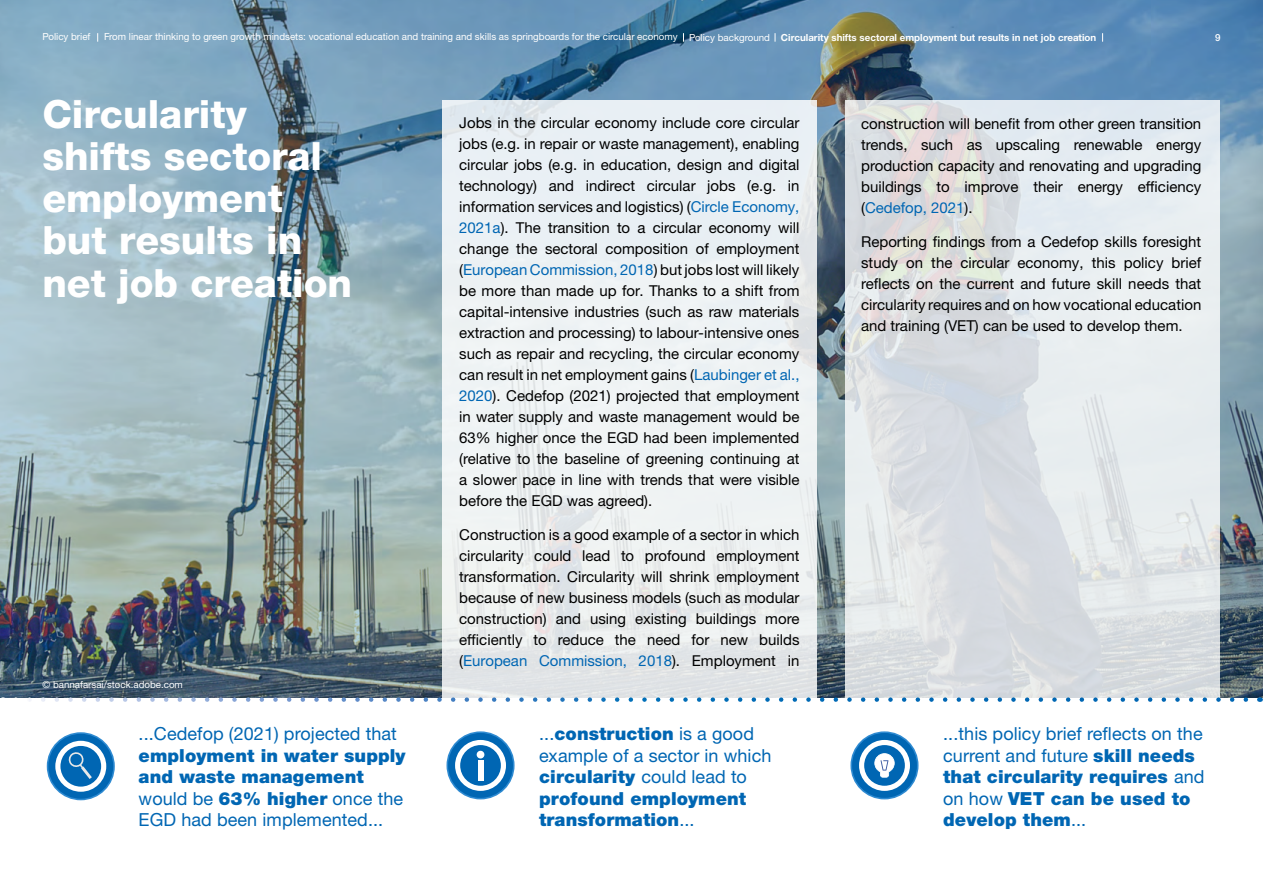
<style>
.page{position:relative;width:1263px;height:893px;background:#fff}
.page>*{position:absolute;margin:0;border:0;box-sizing:border-box;transform-origin:0 0}
.t1{font:800 39px/42px "Helvetica Neue LTW1 G";color:#fff}
.t2{font:900 18px/21.6px "Helvetica Neue LTW1 G";letter-spacing:.005em;color:#0066b3}
.t3{font:18px/21.6px "Helvetica Neue LTW1 G";letter-spacing:.005em;color:#0066b3}
.t4{font:15px/21px "Helvetica Neue LTW1 G";color:#000;text-align:justify}
.t5{font:9.75px "Helvetica Neue LTW1 G";color:#fff}
.t6{font:500 9.75px "Helvetica Neue LTW1 G";color:#fff}
.s1{font-weight:700}
.s2{font-weight:400}
.s3{color:#0066b3}
.s4{font-weight:900}
</style>
<div class="page">
<img style="left:0;top:0;width:1263px;height:697px">
<svg style="left:846px;top:100px;width:374px;height:597px;background:#dfe3e6"></svg>
<div style="left:442px;top:100px;width:374px;height:597px;background:linear-gradient(to bottom,#ecf2f7,#eaedec)"></div>
<svg style="left:850px;top:731px;width:68px;height:68px"></svg>
<svg style="left:446px;top:731px;width:68px;height:68px"></svg>
<div style="left:460px;top:745px;width:41px;height:41px;background:#0066b3;border-radius:50%"></div>
<div style="left:477px;top:751px;width:7px;height:7px;background:#fff;border-radius:50%"></div>
<div style="left:478px;top:761px;width:5px;height:20px;background:#fff"></div>
<svg style="left:47px;top:732px;width:68px;height:68px"></svg>
<svg style="left:16px;top:697px;width:1236px;height:5px"></svg>
<p class="t5" style="left:43px;top:31px;width:49px">Policy brief</p>
<p class="t5" style="left:104px;top:31px;width:994px">From linear thinking to green growth mindsets: vocational education and training and skills as springboards for the circular economy Policy background <span class="s1">Circularity shifts sectoral employment but results in net job creation</span></p>
<p class="t6" style="left:1215px;top:31px;width:7px">9</p>
<h1 class="t1" style="left:42px;top:94px;width:311px">Circularity shifts sectoral employment but results in net job creation</h1>
<p class="t5" style="left:43px;top:679px;width:142px">© bannafarsai/stock.adobe.com</p>
<p class="t3" style="left:139px;top:723px;width:260px">...Cedefop (2021) projected that</p>
<p class="t2" style="left:139px;top:744px;width:268px">employment in water supply and waste management <span class="s2">would be</span> 63% higher <span class="s2">once the<br>EGD had been implemented...</span></p>
<p class="t4" style="left:459px;top:112px;width:342px">Jobs in the circular economy include core circular jobs (e.g. in repair or waste management), enabling circular jobs (e.g. in education, design and digital technology) and indirect circular jobs (e.g. in information services and logistics) (<span class="s3">Circle Economy, 2021a</span>). The transition to a circular economy will change the sectoral composition of employment (<span class="s3">European Commission, 2018</span>) but jobs lost will likely be more than made up for. Thanks to a shift from capital-intensive industries (such as raw materials extraction and processing) to labour-intensive ones such as repair and recycling, the circular economy can result in net employment gains (<span class="s3">Laubinger et al., 2020</span>). Cedefop (2021) projected that employment in water supply and waste management would be 63% higher once the EGD had been implemented (relative to the baseline of greening continuing at a slower pace in line with trends that were visible before the EGD was agreed).</p>
<p class="t4" style="left:459px;top:524px;width:342px">Construction is a good example of a sector in which circularity could lead to profound employment transformation. Circularity will shrink employment because of new business models (such as modular construction) and using existing buildings more efficiently to reduce the need for new builds (<span class="s3">European Commission, 2018</span>). Employment in</p>
<p class="t4" style="left:861px;top:113px;width:342px">construction will benefit from other green transition trends, such as upscaling renewable energy production capacity and renovating and upgrading buildings to improve their energy efficiency (<span class="s3">Cedefop, 2021</span>).</p>
<p class="t4" style="left:861px;top:231px;width:342px">Reporting findings from a Cedefop skills foresight study on the circular economy, this policy brief reflects on the current and future skill needs that circularity requires and on how vocational education and training (VET) can be used to develop them.</p>
<p class="t2" style="left:539px;top:723px;width:234px"><span class="s2">...</span>construction <span class="s2">is a good example of a sector in which </span>circularity <span class="s2">could lead to </span>profound employment transformation<span class="s2">...</span></p>
<p class="t3" style="left:943px;top:723px;width:263px">...this policy brief reflects on the current and future <span class="s4">skill needs that circularity requires</span> and on how <span class="s4">VET can be used to develop them</span>...</p>
</div>
